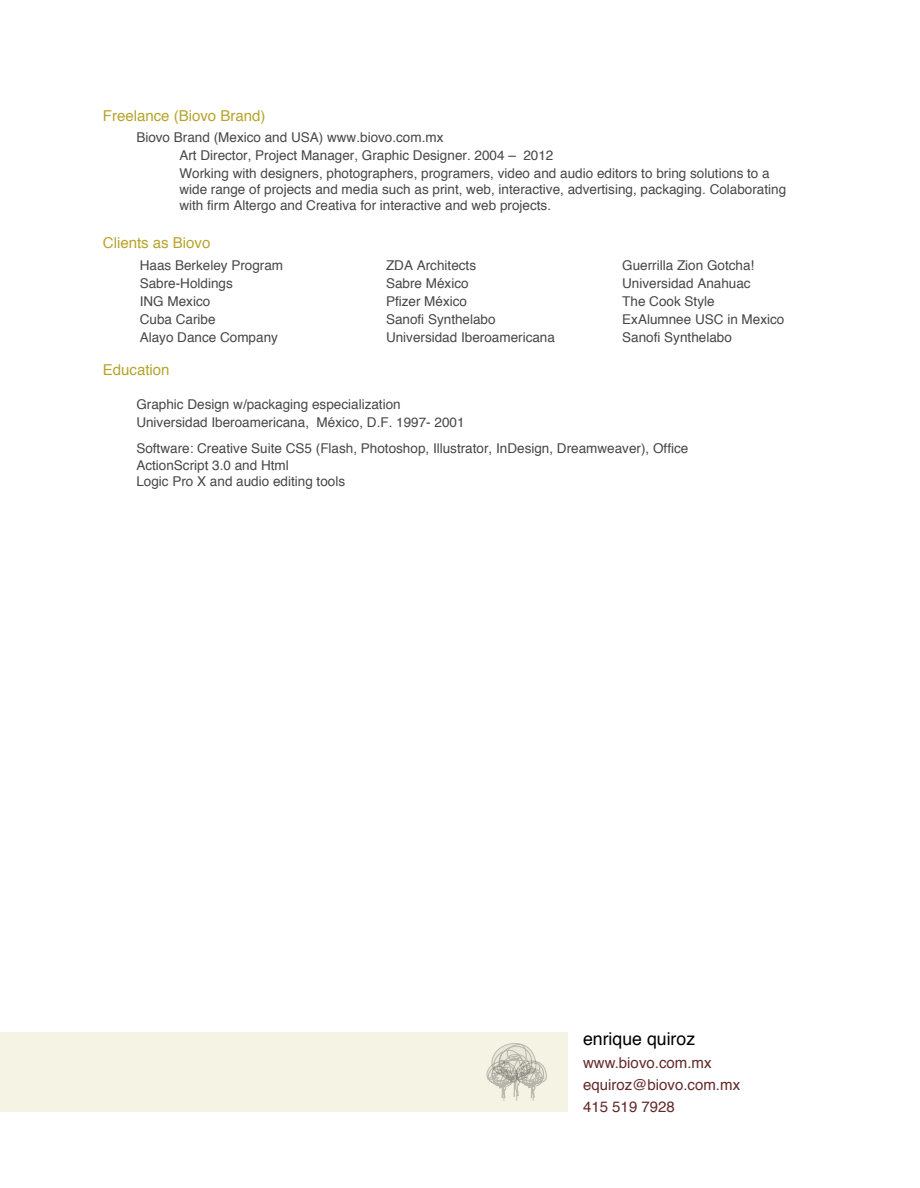
<style>
.page{position:relative;width:920px;height:1188px;background:#fff}
.page>*{position:absolute;margin:0;border:0;box-sizing:border-box;transform-origin:0 0}
.t1{font:17.7px "Helvetica";color:#000}
.t2{font:15px "Helvetica";color:#642929}
.t3{font:15px "Helvetica";color:#b6a429}
.t4{font:13.5px/18px "Helvetica";color:#474747}
</style>
<div class="page">
<div style="left:0;top:1032px;width:567px;height:80px;background:#f5f3e3"></div>
<svg style="left:486px;top:1043px;width:60px;height:58px"></svg>
<p class="t3" style="left:103px;top:104px;width:164px">Freelance (Biovo Brand)</p>
<p class="t4" style="left:179px;top:130px;width:608px;line-height:17px;text-indent:-43px">Biovo Brand (Mexico and USA) www.biovo.com.mx<br>Art Director, Project Manager, Graphic Designer. 2004 – 2012<br>Working with designers, photographers, programers, video and audio editors to bring solutions to a wide range of projects and media such as print, web, interactive, advertising, packaging. Colaborating with firm Altergo and Creativa for interactive and web projects.</p>
<p class="t3" style="left:103px;top:231px;width:109px">Clients as Biovo</p>
<p class="t4" style="left:140px;top:256px;width:145px">Haas Berkeley Program<br>Sabre-Holdings<br>ING Mexico<br>Cuba Caribe<br>Alayo Dance Company</p>
<p class="t4" style="left:386px;top:256px;width:170px">ZDA Architects<br>Sabre México<br>Pfizer México<br>Sanofi Synthelabo<br>Universidad Iberoamericana</p>
<p class="t4" style="left:622px;top:256px;width:164px">Guerrilla Zion Gotcha!<br>Universidad Anahuac<br>The Cook Style<br>ExAlumnee USC in Mexico<br>Sanofi Synthelabo</p>
<p class="t3" style="left:103px;top:358px;width:68px">Education</p>
<p class="t4" style="left:136px;top:396px;width:329px">Graphic Design w/packaging especialization<br>Universidad Iberoamericana, México, D.F. 1997- 2001</p>
<p class="t4" style="left:136px;top:440px;width:553px;line-height:16.6px">Software: Creative Suite CS5 (Flash, Photoshop, Illustrator, InDesign, Dreamweaver), Office<br>ActionScript 3.0 and Html<br>Logic Pro X and audio editing tools</p>
<h1 class="t1" style="left:583px;top:1025px;width:113px">enrique quiroz</h1>
<p class="t2" style="left:583px;top:1052px;width:130px">www.biovo.com.mx</p>
<p class="t2" style="left:583px;top:1074px;width:158px">equiroz@biovo.com.mx</p>
<p class="t2" style="left:583px;top:1095px;width:93px">415 519 7928</p>
</div>
